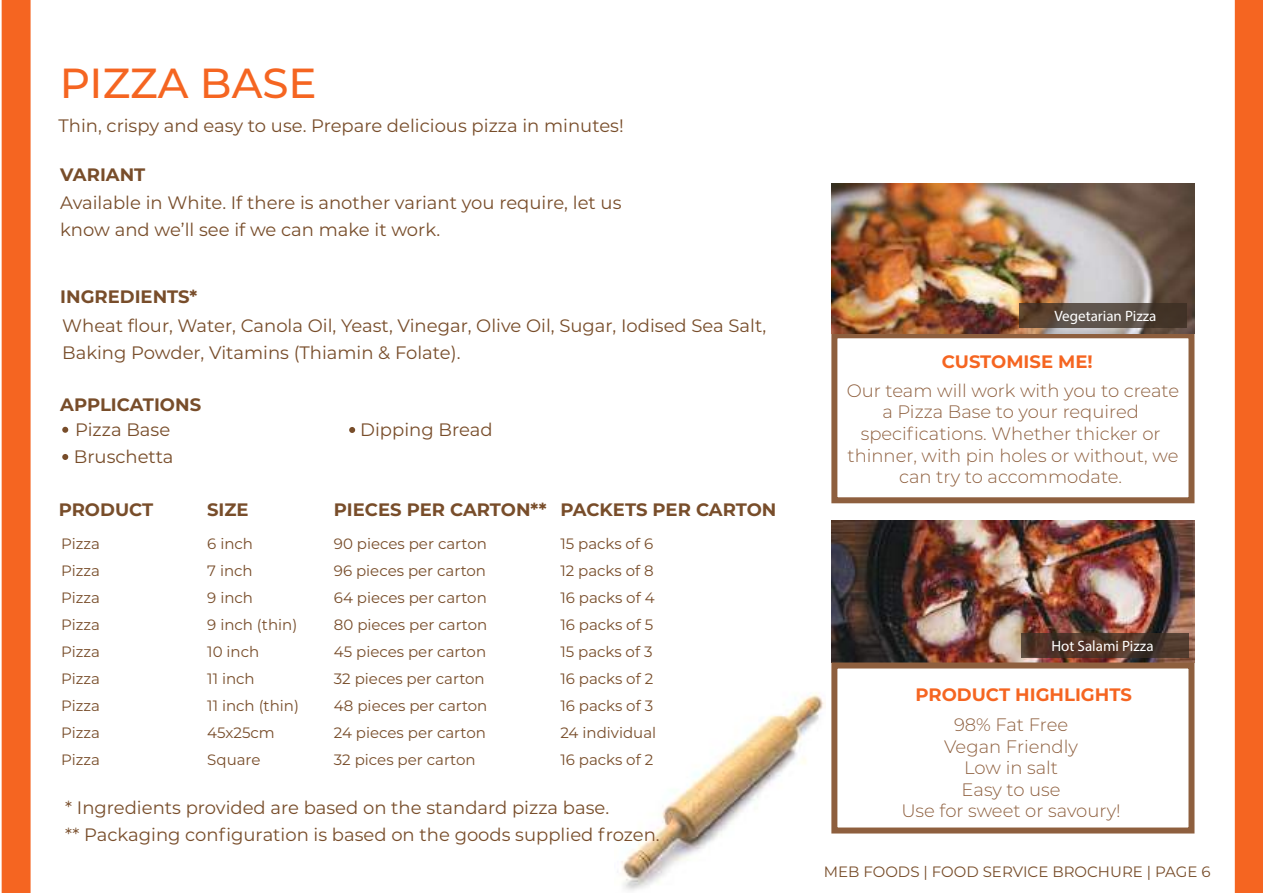
<style>
.page{position:relative;width:1263px;height:893px;background:#fff}
.page>*{position:absolute;margin:0;border:0;box-sizing:border-box;transform-origin:0 0}
.t1{font:500 42px "Montserrat";color:#f56521}
.t2{font:18px/27px "Montserrat";color:#784d2a}
.t3{font:300 18px/21.6px "Montserrat";color:#8e5f3e;text-align:center}
.t4{font:700 18px "Montserrat";color:#784d2a}
.t5{font:700 18px "Montserrat";color:#f56521}
.t6{font:15px/27px "Montserrat";color:#784d2a}
.t7{font:15px "Myriad Pro";color:#fff}
</style>
<div class="page">
<img style="left:621px;top:692px;width:205px;height:199px">
<img style="left:831px;top:520px;width:364px;height:143px">
<div style="left:1235px;top:0;width:28px;height:893px;background:#f56521"></div>
<div style="left:2px;top:0;width:28px;height:893px;background:#f56521"></div>
<div style="left:2px;top:0;width:29px;height:893px;border:2px solid #f56521"></div>
<div style="left:831px;top:662px;width:363px;height:171px;background:#fff;border:6px solid #8e5f3e"></div>
<div style="left:831px;top:332px;width:363px;height:171px;background:#fff;border:6px solid #8e5f3e"></div>
<svg style="left:62px;top:427px;width:6px;height:6px"></svg>
<img style="left:831px;top:184px;width:363px;height:149px">
<svg style="left:62px;top:454px;width:6px;height:6px"></svg>
<svg style="left:349px;top:427px;width:6px;height:6px"></svg>
<svg style="left:1019px;top:303px;width:167px;height:24px;background:#55463b"></svg>
<svg style="left:1021px;top:634px;width:168px;height:24px;background:#4c3428"></svg>
<h1 class="t1" style="left:60px;top:53px;width:258px">PIZZA BASE</h1>
<p class="t2" style="left:58px;top:111px;width:567px">Thin, crispy and easy to use. Prepare delicious pizza in minutes!</p>
<p class="t4" style="left:60px;top:162px;width:87px">VARIANT</p>
<p class="t2" style="left:60px;top:188px;width:563px">Available in White. If there is another variant you require, let us know and we’ll see if we can make it work.</p>
<p class="t4" style="left:60px;top:284px;width:138px">INGREDIENTS*</p>
<p class="t2" style="left:62px;top:312px;width:706px">Wheat flour, Water, Canola Oil, Yeast, Vinegar, Olive Oil, Sugar, Iodised Sea Salt,<br>Baking Powder, Vitamins (Thiamin &amp; Folate).</p>
<p class="t4" style="left:60px;top:392px;width:142px">APPLICATIONS</p>
<p class="t2" style="left:74px;top:415px;width:101px">Pizza Base<br>Bruschetta</p>
<p class="t2" style="left:360px;top:415px;width:134px">Dipping Bread</p>
<p class="t4" style="left:59px;top:497px;width:96px">PRODUCT</p>
<p class="t4" style="left:207px;top:497px;width:43px">SIZE</p>
<p class="t4" style="left:334px;top:497px;width:444px">PIECES PER CARTON** PACKETS PER CARTON</p>
<p class="t6" style="left:334px;top:530px;width:155px">90 pieces per carton<br>96 pieces per carton<br>64 pieces per carton<br>80 pieces per carton<br>45 pieces per carton<br>32 pieces per carton<br>48 pieces per carton<br>24 pieces per carton<br>32 pices per carton</p>
<p class="t6" style="left:560px;top:530px;width:97px">15 packs of 6<br>12 packs of 8<br>16 packs of 4<br>16 packs of 5<br>15 packs of 3<br>16 packs of 2<br>16 packs of 3<br>24 individual<br>16 packs of 2</p>
<p class="t2" style="left:65px;top:793px;width:596px">* Ingredients provided are based on the standard pizza base.<br>** Packaging configuration is based on the goods supplied frozen.</p>
<p class="t6" style="left:207px;top:530px;width:93px">6 inch<br>7 inch<br>9 inch<br>9 inch (thin)<br>10 inch<br>11 inch<br>11 inch (thin)<br>45x25cm<br>Square</p>
<p class="t6" style="left:61px;top:530px;width:40px;text-align:justify">Pizza Pizza Pizza Pizza Pizza Pizza Pizza Pizza Pizza</p>
<p class="t7" style="left:1054px;top:307px;width:104px">Vegetarian Pizza</p>
<p class="t5" style="left:942px;top:348px;width:152px">CUSTOMISE ME!</p>
<p class="t3" style="left:847px;top:379px;width:334px">Our team will work with you to create a Pizza Base to your required specifications. Whether thicker or thinner, with pin holes or without, we can try to accommodate.</p>
<p class="t7" style="left:1051px;top:636px;width:104px">Hot Salami Pizza</p>
<p class="t5" style="left:915px;top:681px;width:218px">PRODUCT HIGHLIGHTS</p>
<p class="t3" style="left:901px;top:713px;width:221px">98% Fat Free<br>Vegan Friendly<br>Low in salt<br>Easy to use<br>Use for sweet or savoury!</p>
<p class="t6" style="left:824px;top:858px;width:388px">MEB FOODS | FOOD SERVICE BROCHURE | PAGE 6</p>
</div>
